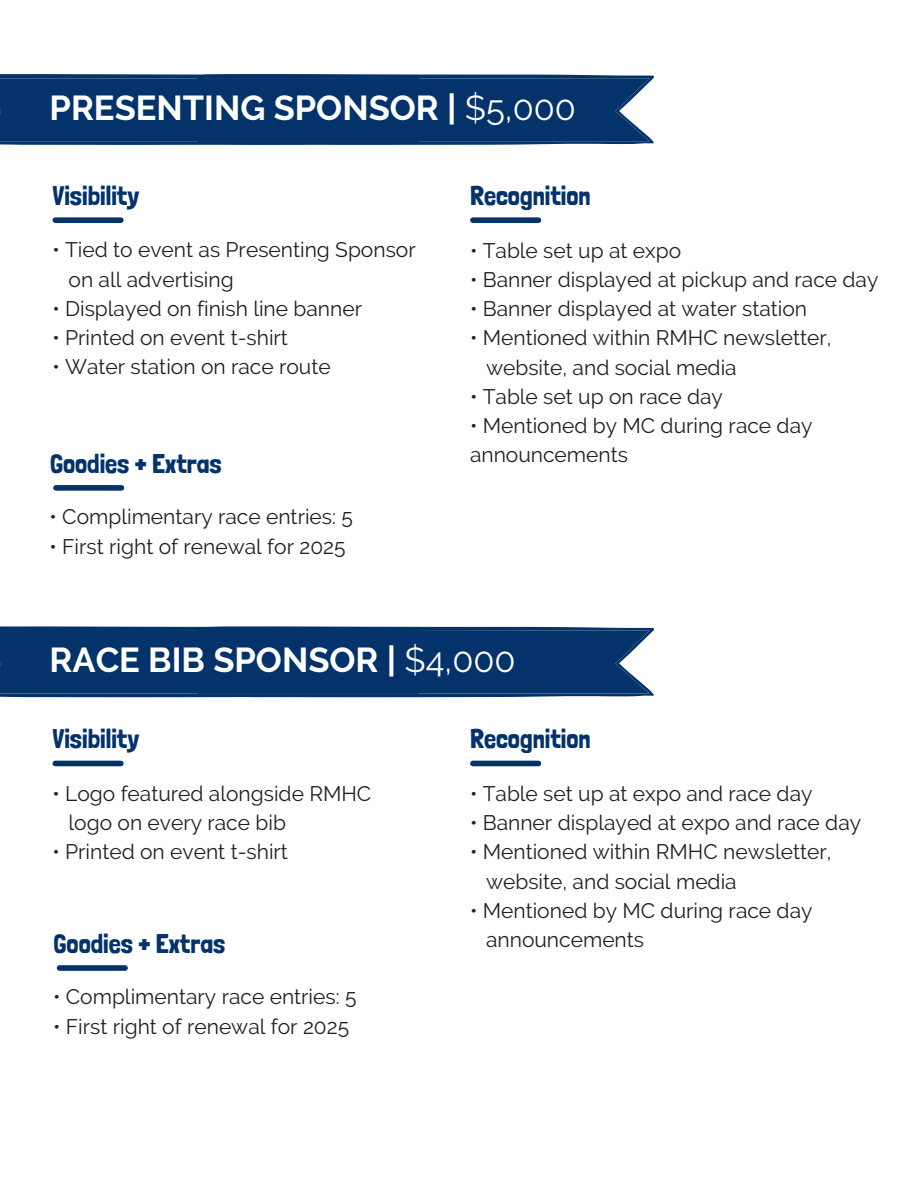
<style>
.page{position:relative;width:918px;height:1188px;background:#fff}
.page>*{position:absolute;margin:0;border:0;box-sizing:border-box;transform-origin:0 0}
.t1{font:700 34.5px "Raleway";color:#fff}
.t2{font:27px "Londrina Solid";color:#04336b}
.t3{font:21px/29.2px "Raleway";color:#231f20}
.s1{font-weight:400}
</style>
<div class="page">
<svg style="left:0;top:74px;width:654px;height:71px;background:#0e3b70"></svg>
<div style="left:55px;top:217px;width:66px;height:6px;background:#04336b"></div>
<div style="left:473px;top:217px;width:65px;height:6px;background:#04336b"></div>
<div style="left:56px;top:485px;width:66px;height:6px;background:#04336b"></div>
<div style="left:55px;top:761px;width:66px;height:5px;background:#04336b"></div>
<div style="left:473px;top:761px;width:65px;height:5px;background:#04336b"></div>
<div style="left:60px;top:965px;width:65px;height:6px;background:#04336b"></div>
<svg style="left:0;top:626px;width:654px;height:72px;background:#113d72"></svg>
<p class="t1" style="left:50px;top:87px;width:528px">PRESENTING SPONSOR | <span class="s1">$5,000</span></p>
<p class="t2" style="left:52px;top:179px;width:89px">Visibility</p>
<p class="t2" style="left:470px;top:179px;width:122px">Recognition</p>
<p class="t3" style="left:52px;top:235px;width:365px">• Tied to event as Presenting Sponsor</p>
<p class="t3" style="left:69px;top:265px;width:167px">on all advertising</p>
<p class="t3" style="left:52px;top:294px;width:311px">• Displayed on finish line banner</p>
<p class="t3" style="left:52px;top:323px;width:237px">• Printed on event t-shirt</p>
<p class="t3" style="left:52px;top:352px;width:280px">• Water station on race route</p>
<p class="t2" style="left:50px;top:447px;width:173px">Goodies + Extras</p>
<p class="t3" style="left:50px;top:502px;width:305px">• Complimentary race entries: 5</p>
<p class="t3" style="left:50px;top:531px;width:298px">• First right of renewal for 2025</p>
<p class="t3" style="left:470px;top:236px;width:213px">• Table set up at expo</p>
<p class="t3" style="left:470px;top:265px;width:410px">• Banner displayed at pickup and race day</p>
<p class="t3" style="left:470px;top:294px;width:339px">• Banner displayed at water station</p>
<p class="t3" style="left:470px;top:323px;width:363px">• Mentioned within RMHC newsletter,</p>
<p class="t3" style="left:486px;top:353px;width:252px">website, and social media</p>
<p class="t3" style="left:470px;top:382px;width:254px">• Table set up on race day</p>
<p class="t3" style="left:470px;top:411px;width:344px">• Mentioned by MC during race day announcements</p>
<p class="t1" style="left:50px;top:639px;width:468px">RACE BIB SPONSOR | <span class="s1">$4,000</span></p>
<p class="t2" style="left:52px;top:723px;width:89px">Visibility</p>
<p class="t2" style="left:470px;top:723px;width:122px">Recognition</p>
<p class="t3" style="left:52px;top:779px;width:320px">• Logo featured alongside RMHC</p>
<p class="t3" style="left:69px;top:808px;width:219px">logo on every race bib</p>
<p class="t3" style="left:52px;top:837px;width:237px">• Printed on event t-shirt</p>
<p class="t2" style="left:54px;top:927px;width:173px">Goodies + Extras</p>
<p class="t3" style="left:53px;top:982px;width:305px">• Complimentary race entries: 5</p>
<p class="t3" style="left:53px;top:1012px;width:298px">• First right of renewal for 2025</p>
<p class="t3" style="left:470px;top:779px;width:344px">• Table set up at expo and race day</p>
<p class="t3" style="left:470px;top:808px;width:393px">• Banner displayed at expo and race day</p>
<p class="t3" style="left:470px;top:837px;width:363px">• Mentioned within RMHC newsletter,</p>
<p class="t3" style="left:486px;top:867px;width:252px">website, and social media</p>
<p class="t3" style="left:470px;top:896px;width:344px">• Mentioned by MC during race day</p>
<p class="t3" style="left:486px;top:925px;width:160px">announcements</p>
</div>
